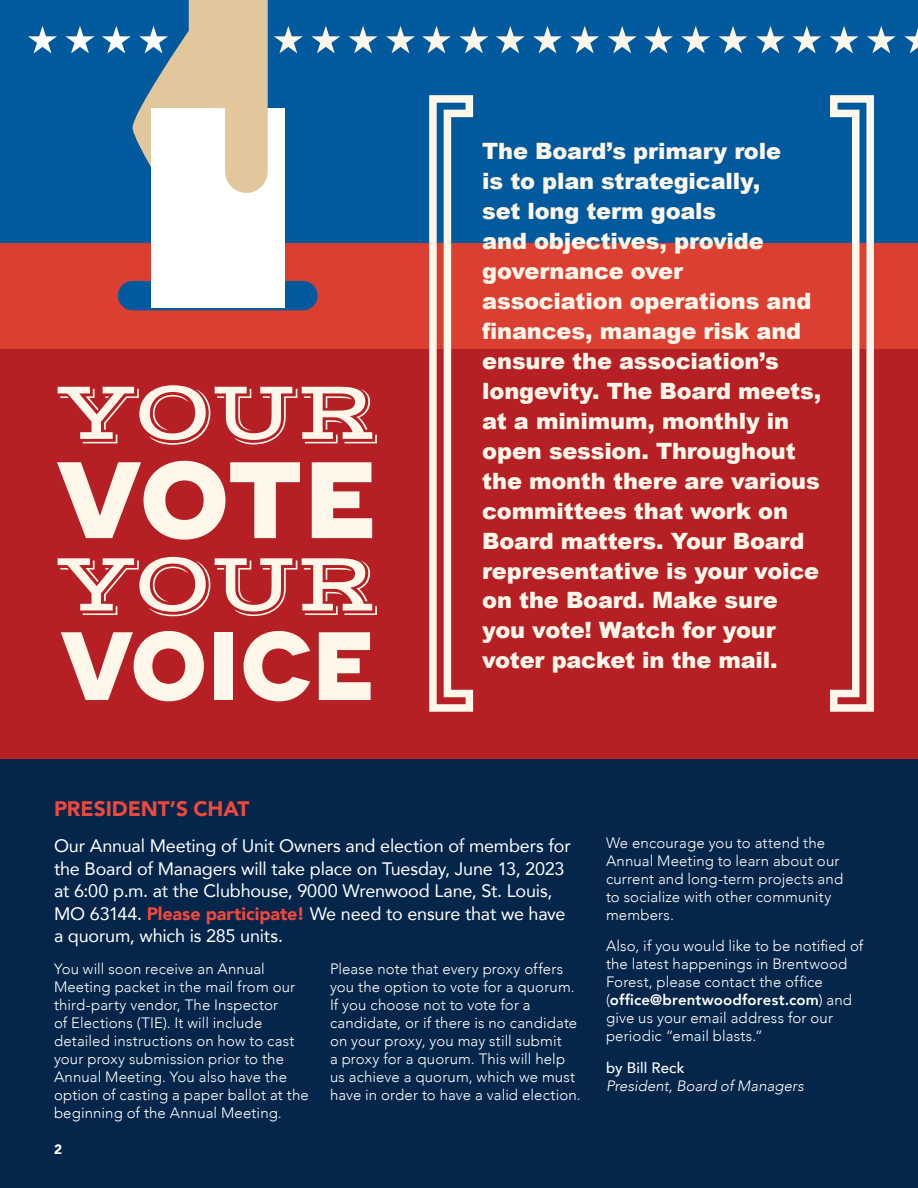
<style>
.page{position:relative;width:918px;height:1188px;background:#fff}
.page>*{position:absolute;margin:0;border:0;box-sizing:border-box;transform-origin:0 0}
.t1{font:900 22.5px/30px "Arial";letter-spacing:-.01em;color:#fef7ea}
.t2{font:900 21px "Avenir";letter-spacing:-.005em;color:#ef483c}
.t3{font:18px/22.5px "Avenir";letter-spacing:-.01em;color:#fff}
.t4{font:300 15px/18px "Avenir";letter-spacing:.01em;color:#fff}
.t5{font:italic 300 15px "Avenir";color:#fff}
.t6{font:500 15px "Avenir";letter-spacing:.005em;color:#fff}
.t7{font:900 13.5px "Avenir";color:#fff}
.s1{font-weight:900;color:#ef483c}
.s2{font-weight:800}
</style>
<div class="page">
<div style="left:0;top:0;width:918px;height:284px;background:#015a9d"></div>
<div style="left:0;top:243px;width:918px;height:132px;background:#db3f32"></div>
<div style="left:0;top:350px;width:918px;height:421px;background:#b62024"></div>
<div style="left:0;top:759px;width:918px;height:429px;background:#04264b"></div>
<svg style="left:58px;top:385px;width:319px;height:60px"></svg>
<svg style="left:57px;top:461px;width:243px;height:79px"></svg>
<svg style="left:312px;top:462px;width:60px;height:76px"></svg>
<svg style="left:58px;top:557px;width:319px;height:59px"></svg>
<svg style="left:61px;top:631px;width:143px;height:70px"></svg>
<div style="left:215px;top:632px;width:18px;height:68px;background:#fef7ea"></div>
<svg style="left:244px;top:631px;width:66px;height:70px"></svg>
<svg style="left:319px;top:632px;width:52px;height:68px"></svg>
<svg style="left:425px;top:95px;width:52px;height:617px"></svg>
<svg style="left:826px;top:95px;width:52px;height:617px"></svg>
<svg style="left:533px;top:26px;width:29px;height:27px"></svg>
<svg style="left:496px;top:26px;width:29px;height:27px"></svg>
<svg style="left:459px;top:26px;width:29px;height:27px"></svg>
<svg style="left:422px;top:26px;width:29px;height:27px"></svg>
<svg style="left:681px;top:26px;width:29px;height:27px"></svg>
<svg style="left:644px;top:26px;width:29px;height:27px"></svg>
<svg style="left:608px;top:26px;width:29px;height:27px"></svg>
<svg style="left:570px;top:26px;width:29px;height:27px"></svg>
<svg style="left:830px;top:26px;width:29px;height:27px"></svg>
<svg style="left:792px;top:26px;width:29px;height:27px"></svg>
<svg style="left:756px;top:26px;width:29px;height:27px"></svg>
<svg style="left:719px;top:26px;width:28px;height:27px"></svg>
<svg style="left:904px;top:28px;width:14px;height:25px"></svg>
<svg style="left:867px;top:26px;width:29px;height:27px"></svg>
<svg style="left:274px;top:26px;width:29px;height:27px"></svg>
<svg style="left:311px;top:26px;width:29px;height:27px"></svg>
<svg style="left:386px;top:26px;width:29px;height:27px"></svg>
<svg style="left:349px;top:26px;width:29px;height:27px"></svg>
<div style="left:118px;top:281px;width:200px;height:29px;background:#015a9d;border-radius:15px"></div>
<div style="left:151px;top:108px;width:134px;height:200px;background:#fff"></div>
<svg style="left:102px;top:0;width:166px;height:193px"></svg>
<svg style="left:66px;top:26px;width:28px;height:27px"></svg>
<svg style="left:28px;top:26px;width:29px;height:27px"></svg>
<p class="t1" style="left:482px;top:135px;width:341px">The Board’s primary role<br>is to plan strategically,<br>set long term goals<br>and objectives, provide governance over association operations and finances, manage risk and ensure the association’s longevity. The Board meets, at a minimum, monthly in open session. Throughout the month there are various committees that work on<br>Board matters. Your Board representative is your voice on the Board. Make sure you vote! Watch for your voter packet in the mail.</p>
<h2 class="t2" style="left:54px;top:791px;width:197px">PRESIDENT’S CHAT</h2>
<p class="t3" style="left:54px;top:834px;width:518px">Our Annual Meeting of Unit Owners and election of members for the Board of Managers will take place on Tuesday, June 13, 2023 at 6:00 p.m. at the Clubhouse, 9000 Wrenwood Lane, St. Louis, MO 63144. <span class="s1">Please participate!</span> We need to ensure that we have a quorum, which is 285 units.</p>
<p class="t4" style="left:54px;top:960px;width:256px">You will soon receive an Annual Meeting packet in the mail from our third-party vendor, The Inspector<br>of Elections (TIE). It will include detailed instructions on how to cast your proxy submission prior to the Annual Meeting. You also have the option of casting a paper ballot at the beginning of the Annual Meeting.</p>
<p class="t4" style="left:330px;top:960px;width:252px">Please note that every proxy offers you the option to vote for a quorum.<br>If you choose not to vote for a candidate, or if there is no candidate on your proxy, you may still submit<br>a proxy for a quorum. This will help us achieve a quorum, which we must have in order to have a valid election.</p>
<p class="t7" style="left:54px;top:1138px;width:9px">2</p>
<p class="t4" style="left:606px;top:834px;width:239px">We encourage you to attend the<br>Annual Meeting to learn about our current and long-term projects and to socialize with other community members.</p>
<p class="t4" style="left:606px;top:937px;width:259px">Also, if you would like to be notified of the latest happenings in Brentwood Forest, please contact the office (<span class="s2">office@brentwoodforest.com</span>) and give us your email address for our periodic “email blasts.”</p>
<p class="t6" style="left:606px;top:1055px;width:80px">by Bill Reck</p>
<p class="t5" style="left:606px;top:1077px;width:199px">President, Board of Managers</p>
</div>
